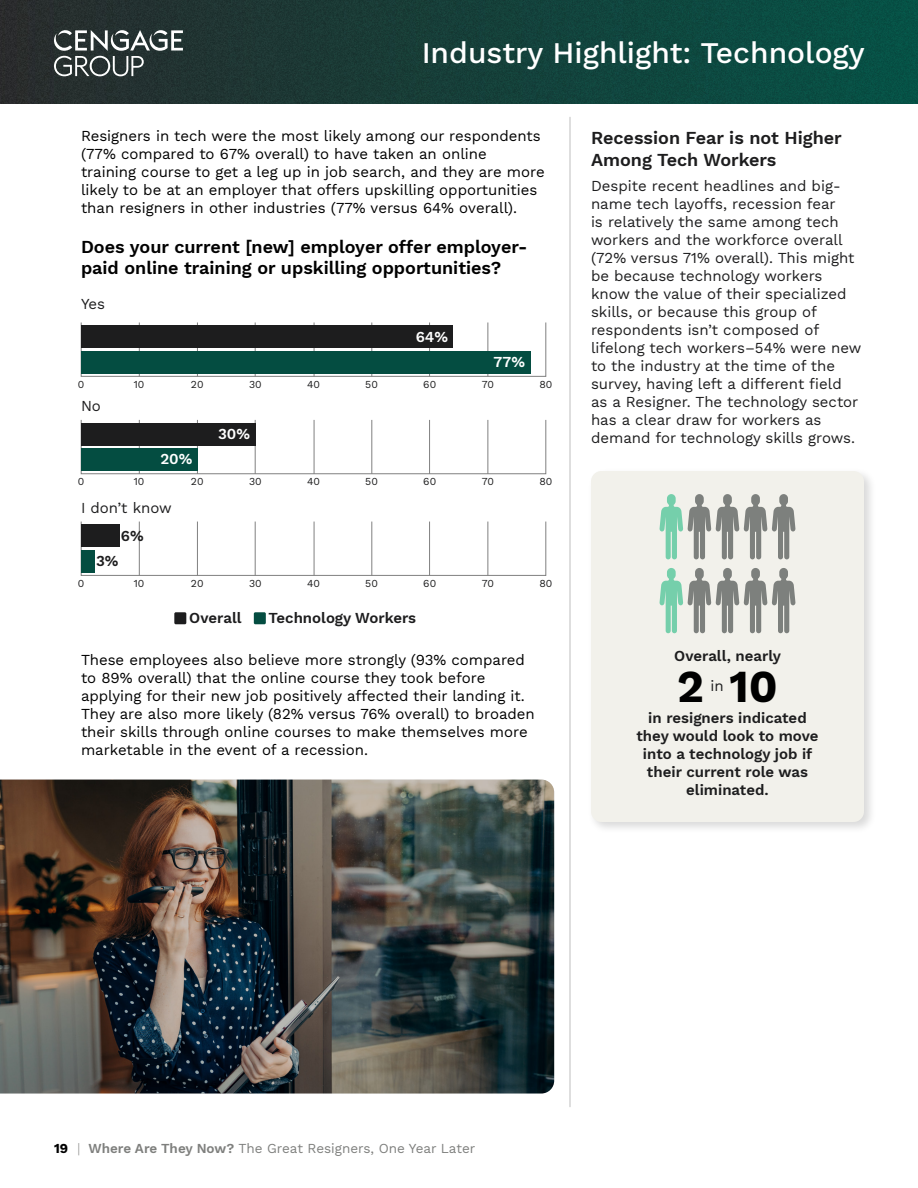
<style>
.page{position:relative;width:918px;height:1188px;background:#fff}
.page>*{position:absolute;margin:0;border:0;box-sizing:border-box;transform-origin:0 0}
.t1{font:700 45px "Work Sans";color:#000}
.t2{font:500 30px "Work Sans";color:#fff}
.t3{font:600 18px/21.6px "Work Sans";color:#000}
.t4{font:600 18px/21.6px "Work Sans";color:#1d1d1e}
.t5{font:15px/18px "Work Sans";color:#000}
.t6{font:15px/18px "Work Sans";color:#1d1d1e}
.t7{font:600 15px/18px "Work Sans";color:#1d1d1e;text-align:center}
.t8{font:600 15px "Work Sans";color:#fff}
.t9{font:13.5px "Work Sans";color:#7e7f7d}
.t10{font:10.5px "Work Sans";color:#1c1c1d}
.s1{font-weight:700;color:#000}
.s2{font-weight:300}
.s3{font-weight:600}
</style>
<div class="page">
<img style="left:0;top:0;width:918px;height:103px">
<svg style="left:54px;top:30px;width:129px;height:46px;background:#576160"></svg>
<div style="left:587px;top:467px;width:290px;height:368px;background:#000;opacity:.15"></div>
<div style="left:591px;top:471px;width:273px;height:351px;background:#f2f1eb;border-radius:10px"></div>
<hr style="left:570px;top:117px;width:1px;height:990px;background:#bfbfbf">
<svg style="left:659px;top:494px;width:137px;height:65px"></svg>
<svg style="left:659px;top:568px;width:137px;height:65px"></svg>
<div style="left:81px;top:322px;width:465px;height:55px;border:1px solid #808080"></div>
<div style="left:81px;top:420px;width:465px;height:54px;border:1px solid #808080"></div>
<div style="left:81px;top:521px;width:465px;height:55px;border:1px solid #808080"></div>
<hr style="left:372px;top:323px;width:1px;height:54px;background:#808080">
<hr style="left:372px;top:420px;width:1px;height:54px;background:#808080">
<hr style="left:372px;top:522px;width:1px;height:54px;background:#808080">
<hr style="left:488px;top:323px;width:1px;height:54px;background:#808080">
<hr style="left:488px;top:420px;width:1px;height:54px;background:#808080">
<hr style="left:488px;top:522px;width:1px;height:54px;background:#808080">
<hr style="left:429px;top:323px;width:1px;height:54px;background:#808080">
<hr style="left:429px;top:420px;width:1px;height:54px;background:#808080">
<hr style="left:429px;top:522px;width:1px;height:54px;background:#808080">
<hr style="left:255px;top:323px;width:1px;height:54px;background:#808080">
<hr style="left:255px;top:420px;width:1px;height:54px;background:#808080">
<hr style="left:255px;top:522px;width:1px;height:54px;background:#808080">
<hr style="left:314px;top:323px;width:1px;height:54px;background:#808080">
<hr style="left:314px;top:420px;width:1px;height:54px;background:#808080">
<hr style="left:314px;top:522px;width:1px;height:54px;background:#808080">
<hr style="left:197px;top:323px;width:1px;height:54px;background:#808080">
<hr style="left:197px;top:420px;width:1px;height:54px;background:#808080">
<hr style="left:197px;top:522px;width:1px;height:54px;background:#808080">
<hr style="left:139px;top:323px;width:1px;height:54px;background:#808080">
<hr style="left:139px;top:420px;width:1px;height:54px;background:#808080">
<hr style="left:139px;top:522px;width:1px;height:54px;background:#808080">
<div style="left:81px;top:326px;width:372px;height:22px;background:#1d1d1e"></div>
<div style="left:81px;top:423px;width:174px;height:22px;background:#1d1d1e"></div>
<div style="left:81px;top:525px;width:39px;height:22px;background:#1d1d1e"></div>
<div style="left:81px;top:351px;width:450px;height:23px;background:#044d41"></div>
<div style="left:81px;top:448px;width:116px;height:23px;background:#044d41"></div>
<div style="left:81px;top:550px;width:13px;height:23px;background:#044d41"></div>
<div style="left:174px;top:612px;width:12px;height:12px;background:#1d1d1e;border-radius:2px"></div>
<div style="left:254px;top:612px;width:12px;height:12px;background:#044d41;border-radius:2px"></div>
<img style="left:0;top:780px;width:554px;height:314px">
<h2 class="t2" style="left:422px;top:30px;width:445px">Industry Highlight: Technology</h2>
<p class="t5" style="left:81px;top:127px;width:465px">Resigners in tech were the most likely among our respondents (77% compared to 67% overall) to have taken an online training course to get a leg up in job search, and they are more likely to be at an employer that offers upskilling opportunities than resigners in other industries (77% versus 64% overall).</p>
<p class="t3" style="left:81px;top:235px;width:448px">Does your current [new] employer offer employer&shy;paid online training or upskilling opportunities?</p>
<p class="t6" style="left:81px;top:295px;width:26px">Yes</p>
<p class="t8" style="left:416px;top:325px;width:34px">64%</p>
<p class="t8" style="left:494px;top:351px;width:33px">77%</p>
<p class="t10" style="left:78px;top:376px;width:8px">0</p>
<p class="t10" style="left:134px;top:376px;width:12px">10</p>
<p class="t10" style="left:191px;top:376px;width:14px">20</p>
<p class="t10" style="left:249px;top:376px;width:14px">30</p>
<p class="t10" style="left:307px;top:376px;width:14px">40</p>
<p class="t10" style="left:365px;top:376px;width:14px">50</p>
<p class="t10" style="left:423px;top:376px;width:14px">60</p>
<p class="t10" style="left:482px;top:376px;width:14px">70</p>
<p class="t10" style="left:539px;top:376px;width:14px">80</p>
<p class="t6" style="left:81px;top:397px;width:21px">No</p>
<p class="t8" style="left:218px;top:423px;width:33px">30%</p>
<p class="t8" style="left:160px;top:448px;width:34px">20%</p>
<p class="t10" style="left:78px;top:474px;width:8px">0</p>
<p class="t10" style="left:134px;top:474px;width:12px">10</p>
<p class="t10" style="left:191px;top:474px;width:14px">20</p>
<p class="t10" style="left:249px;top:474px;width:14px">30</p>
<p class="t10" style="left:307px;top:474px;width:14px">40</p>
<p class="t10" style="left:365px;top:474px;width:14px">50</p>
<p class="t10" style="left:423px;top:474px;width:14px">60</p>
<p class="t10" style="left:482px;top:474px;width:14px">70</p>
<p class="t10" style="left:539px;top:474px;width:14px">80</p>
<p class="t6" style="left:81px;top:499px;width:92px">I don’t know</p>
<p class="t7" style="left:121px;top:526px;width:24px">6%</p>
<p class="t7" style="left:96px;top:551px;width:24px">3%</p>
<p class="t10" style="left:78px;top:575px;width:8px">0</p>
<p class="t10" style="left:134px;top:575px;width:12px">10</p>
<p class="t10" style="left:191px;top:575px;width:14px">20</p>
<p class="t10" style="left:249px;top:575px;width:14px">30</p>
<p class="t10" style="left:307px;top:575px;width:14px">40</p>
<p class="t10" style="left:365px;top:575px;width:14px">50</p>
<p class="t10" style="left:423px;top:575px;width:14px">60</p>
<p class="t10" style="left:482px;top:575px;width:14px">70</p>
<p class="t10" style="left:539px;top:575px;width:14px">80</p>
<p class="t7" style="left:189px;top:609px;width:54px">Overall</p>
<p class="t7" style="left:268px;top:609px;width:149px">Technology Workers</p>
<p class="t5" style="left:81px;top:651px;width:455px">These employees also believe more strongly (93% compared to 89% overall) that the online course they took before applying for their new job positively affected their landing it.<br>They are also more likely (82% versus 76% overall) to broaden their skills through online courses to make themselves more marketable in the event of a recession.</p>
<p class="t4" style="left:591px;top:126px;width:252px">Recession Fear is not Higher<br>Among Tech Workers</p>
<p class="t6" style="left:591px;top:176px;width:272px">Despite recent headlines and big&shy;name tech layoffs, recession fear<br>is relatively the same among tech workers and the workforce overall (72% versus 71% overall). This might be because technology workers know the value of their specialized skills, or because this group of respondents isn’t composed of lifelong tech workers–54% were new to the industry at the time of the survey, having left a different field as a Resigner. The technology sector has a clear draw for workers as demand for technology skills grows.</p>
<p class="t7" style="left:674px;top:646px;width:108px">Overall, nearly</p>
<h1 class="t1" style="left:677px;top:653px;width:102px">2 10</h1>
<p class="t6" style="left:710px;top:676px;width:15px">in</p>
<p class="t7" style="left:636px;top:709px;width:184px">in resigners indicated they would look to move into a technology job if their current role was eliminated.</p>
<p class="t9" style="left:54px;top:1138px;width:423px"><span class="s1">19</span> <span class="s2">|</span> <span class="s3">Where Are They Now?</span> The Great Resigners, One Year Later</p>
</div>
